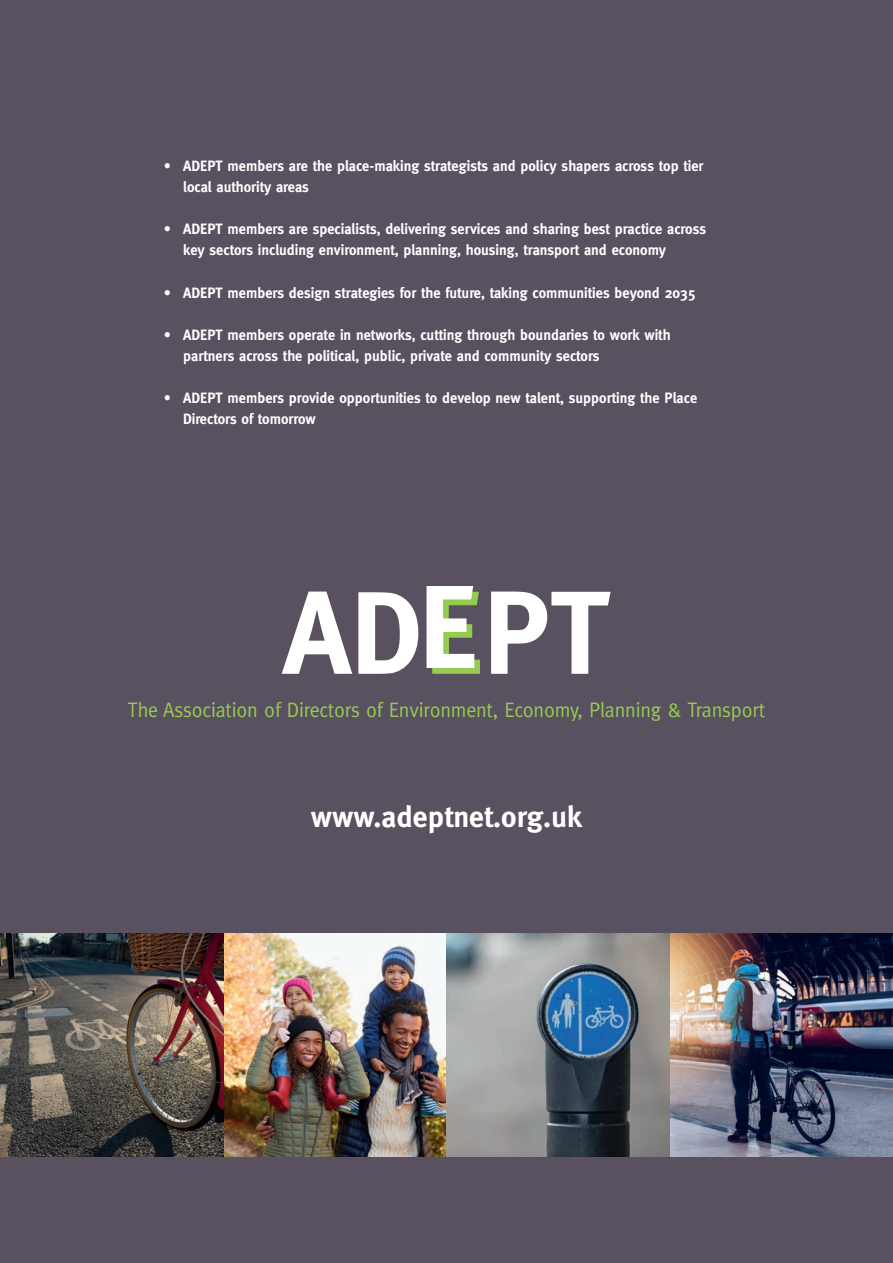
<style>
.page{position:relative;width:893px;height:1263px;background:#595060}
.page>*{position:absolute;margin:0;border:0;box-sizing:border-box;transform-origin:0 0}
.t1{font:700 29.85px "Meta";color:#fff}
.t2{font:21px "Meta";letter-spacing:-.01em;color:#96cb52;scale:.95 1}
.t3{font:700 15px/21px "Meta";color:#fff;scale:.96 1}
</style>
<div class="page">
<svg style="left:282px;top:591px;width:70px;height:83px"></svg>
<svg style="left:358px;top:592px;width:60px;height:82px"></svg>
<svg style="left:491px;top:591px;width:120px;height:83px"></svg>
<svg style="left:427px;top:586px;width:53px;height:88px"></svg>
<img style="left:0;top:933px;width:893px;height:224px">
<p class="t3" style="left:183px;top:155px;width:543px;text-indent:-19px">• ADEPT members are the place-making strategists and policy shapers across top tier local authority areas</p>
<p class="t3" style="left:183px;top:219px;width:546px;text-indent:-19px">• ADEPT members are specialists, delivering services and sharing best practice across key sectors including environment, planning, housing, transport and economy</p>
<p class="t3" style="left:164px;top:282px;width:555px">• ADEPT members design strategies for the future, taking communities beyond 2035</p>
<p class="t3" style="left:183px;top:324px;width:509px;text-indent:-19px">• ADEPT members operate in networks, cutting through boundaries to work with partners across the political, public, private and community sectors</p>
<p class="t3" style="left:183px;top:387px;width:537px;text-indent:-19px">• ADEPT members provide opportunities to develop new talent, supporting the Place<br>Directors of tomorrow</p>
<h2 class="t2" style="left:128px;top:697px;width:672px">The Association of Directors of Environment, Economy, Planning &amp; Transport</h2>
<h1 class="t1" style="left:311px;top:800px;width:273px">www.adeptnet.org.uk</h1>
</div>
